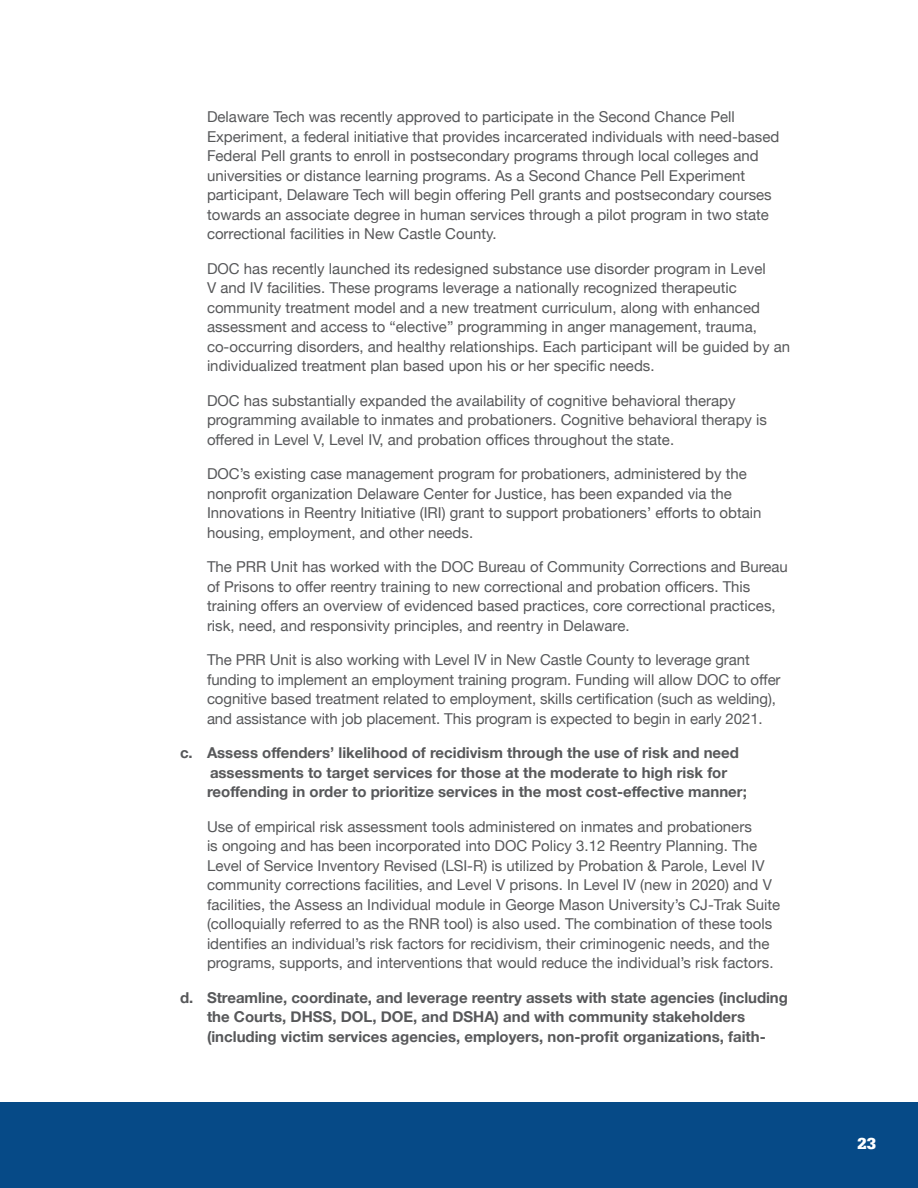
<style>
.page{position:relative;width:918px;height:1188px;background:#fff}
.page>*{position:absolute;margin:0;border:0;box-sizing:border-box;transform-origin:0 0}
.t1{font:700 16.5px "Serifa";color:#fff}
.t2{font:15px/19.5px "Helvetica Neue";color:#57585a}
.t3{font:700 15px/19.5px "Helvetica Neue";color:#57585a}
</style>
<div class="page">
<div style="left:0;top:1102px;width:918px;height:86px;background:#064a87"></div>
<p class="t2" style="left:207px;top:108px;width:574px">Delaware Tech was recently approved to participate in the Second Chance Pell Experiment, a federal initiative that provides incarcerated individuals with need-based Federal Pell grants to enroll in postsecondary programs through local colleges and universities or distance learning programs. As a Second Chance Pell Experiment participant, Delaware Tech will begin offering Pell grants and postsecondary courses towards an associate degree in human services through a pilot program in two state correctional facilities in New Castle County.</p>
<p class="t2" style="left:207px;top:260px;width:585px">DOC has recently launched its redesigned substance use disorder program in Level<br>V and IV facilities. These programs leverage a nationally recognized therapeutic community treatment model and a new treatment curriculum, along with enhanced assessment and access to “elective” programming in anger management, trauma, co-occurring disorders, and healthy relationships. Each participant will be guided by an individualized treatment plan based upon his or her specific needs.</p>
<p class="t2" style="left:207px;top:392px;width:562px">DOC has substantially expanded the availability of cognitive behavioral therapy programming available to inmates and probationers. Cognitive behavioral therapy is offered in Level V, Level IV, and probation offices throughout the state.</p>
<p class="t2" style="left:207px;top:465px;width:556px">DOC’s existing case management program for probationers, administered by the nonprofit organization Delaware Center for Justice, has been expanded via the Innovations in Reentry Initiative (IRI) grant to support probationers’ efforts to obtain housing, employment, and other needs.</p>
<p class="t2" style="left:207px;top:558px;width:582px">The PRR Unit has worked with the DOC Bureau of Community Corrections and Bureau of Prisons to offer reentry training to new correctional and probation officers. This training offers an overview of evidenced based practices, core correctional practices, risk, need, and responsivity principles, and reentry in Delaware.</p>
<p class="t2" style="left:207px;top:651px;width:575px">The PRR Unit is also working with Level IV in New Castle County to leverage grant funding to implement an employment training program. Funding will allow DOC to offer cognitive based treatment related to employment, skills certification (such as welding), and assistance with job placement. This program is expected to begin in early 2021.</p>
<p class="t3" style="left:207px;top:744px;width:541px;text-indent:-27px">c. Assess offenders’ likelihood of recidivism through the use of risk and need assessments to target services for those at the moderate to high risk for reoffending in order to prioritize services in the most cost-effective manner;</p>
<p class="t2" style="left:207px;top:818px;width:575px">Use of empirical risk assessment tools administered on inmates and probationers<br>is ongoing and has been incorporated into DOC Policy 3.12 Reentry Planning. The Level of Service Inventory Revised (LSI-R) is utilized by Probation &amp; Parole, Level IV community corrections facilities, and Level V prisons. In Level IV (new in 2020) and V facilities, the Assess an Individual module in George Mason University’s CJ-Trak Suite (colloquially referred to as the RNR tool) is also used. The combination of these tools identifies an individual’s risk factors for recidivism, their criminogenic needs, and the programs, supports, and interventions that would reduce the individual’s risk factors.</p>
<p class="t3" style="left:207px;top:988px;width:583px;text-indent:-27px">d. Streamline, coordinate, and leverage reentry assets with state agencies (including the Courts, DHSS, DOL, DOE, and DSHA) and with community stakeholders (including victim services agencies, employers, non-profit organizations, faith-</p>
<p class="t1" style="left:857px;top:1134px;width:20px">23</p>
</div>
